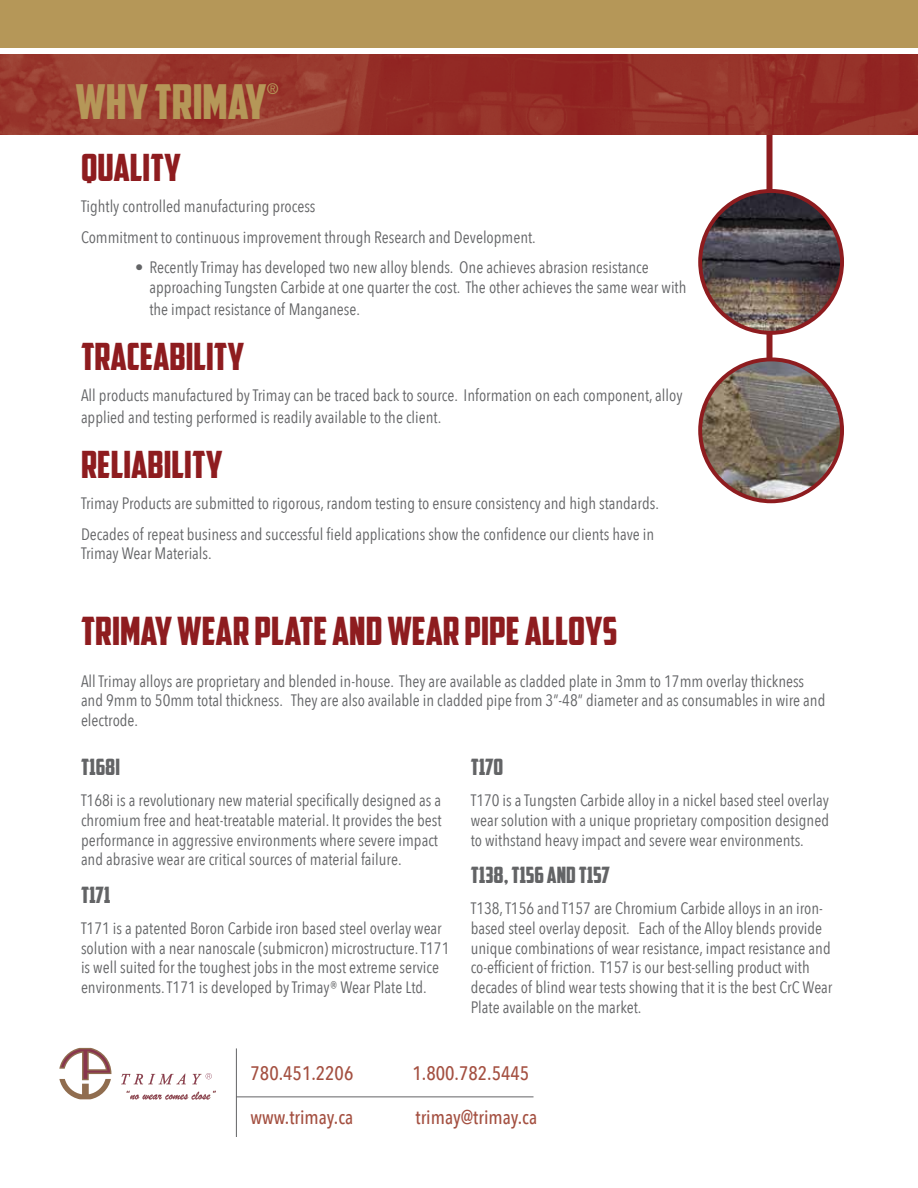
<style>
.page{position:relative;width:918px;height:1188px;background:#fff}
.page>*{position:absolute;margin:0;border:0;box-sizing:border-box;transform-origin:0 0}
.t1{font:48px "American Captain";color:#b59758}
.t2{font:39px "American Captain";color:#8e1c1f}
.t3{font:37.5px "American Captain";color:#8e1c1f}
.t4{font:22.5px "American Captain";color:#636466}
.t5{font:500 19.5px "Avenir Next Condensed";color:#a45041}
.t6{font:16.5px/19.8px "Avenir Next Condensed";color:#636466}
.t7{font:14.85px "American Captain";color:#b59758}
</style>
<div class="page">
<hr style="left:236px;top:1096px;width:298px;height:1px;background:#636466">
<hr style="left:236px;top:1048px;width:1px;height:89px;background:#636466">
<svg style="left:59px;top:1048px;width:52px;height:51px"></svg>
<svg style="left:121px;top:1074px;width:65px;height:10px"></svg>
<svg style="left:192px;top:1073px;width:20px;height:11px"></svg>
<svg style="left:126px;top:1091px;width:90px;height:9px"></svg>
<svg style="left:0;top:55px;width:918px;height:80px;background:#96322a"></svg>
<div style="left:767px;top:135px;width:6px;height:351px;background:#8e1c1f"></div>
<img style="left:700px;top:192px;width:142px;height:141px">
<div style="left:698px;top:189px;width:146px;height:146px;border:4px solid #8e1c1f;border-radius:50%"></div>
<img style="left:700px;top:361px;width:142px;height:139px">
<div style="left:698px;top:357px;width:146px;height:146px;border:4px solid #8e1c1f;border-radius:50%"></div>
<div style="left:0;top:0;width:918px;height:48px;background:#b59758"></div>
<h1 class="t1" style="left:76px;top:73px;width:193px">WHY TRIMAY</h1>
<p class="t7" style="left:267px;top:80px;width:13px">®</p>
<h3 class="t3" style="left:81px;top:145px;width:101px">QUALITY</h3>
<p class="t6" style="left:81px;top:190px;width:456px;line-height:30.6px">Tightly controlled manufacturing process<br>Commitment to continuous improvement through Research and Development.</p>
<p class="t6" style="left:149px;top:257px;width:539px;text-indent:-14px">• Recently Trimay has developed two new alloy blends. One achieves abrasion resistance approaching Tungsten Carbide at one quarter the cost. The other achieves the same wear with</p>
<p class="t6" style="left:149px;top:298px;width:212px">the impact resistance of Manganese.</p>
<h3 class="t3" style="left:81px;top:334px;width:165px">TRACEABILITY</h3>
<p class="t6" style="left:81px;top:384px;width:603px;line-height:21.6px">All products manufactured by Trimay can be traced back to source. Information on each component, alloy applied and testing performed is readily available to the client.</p>
<h3 class="t3" style="left:81px;top:442px;width:143px">RELIABILITY</h3>
<p class="t6" style="left:81px;top:487px;width:579px;line-height:30.6px">Trimay Products are submitted to rigorous, random testing to ensure consistency and high standards.<br>Decades of repeat business and successful field applications show the confidence our clients have in</p>
<p class="t6" style="left:81px;top:543px;width:132px">Trimay Wear Materials.</p>
<h2 class="t2" style="left:81px;top:607px;width:538px">TRIMAY WEAR PLATE AND WEAR PIPE ALLOYS</h2>
<p class="t6" style="left:81px;top:670px;width:746px">All Trimay alloys are proprietary and blended in-house. They are available as cladded plate in 3mm to 17mm overlay thickness and 9mm to 50mm total thickness. They are also available in cladded pipe from 3”-48” diameter and as consumables in wire and electrode.</p>
<h3 class="t4" style="left:81px;top:754px;width:41px">T168I</h3>
<p class="t6" style="left:81px;top:790px;width:362px">T168i is a revolutionary new material specifically designed as a chromium free and heat-treatable material. It provides the best performance in aggressive environments where severe impact and abrasive wear are critical sources of material failure.</p>
<h3 class="t4" style="left:81px;top:882px;width:31px">T171</h3>
<p class="t6" style="left:81px;top:917px;width:370px">T171 is a patented Boron Carbide iron based steel overlay wear solution with a near nanoscale (submicron) microstructure. T171 is well suited for the toughest jobs in the most extreme service environments. T171 is developed by Trimay® Wear Plate Ltd.</p>
<h3 class="t4" style="left:471px;top:754px;width:34px">T170</h3>
<p class="t6" style="left:471px;top:790px;width:360px;text-align:justify">T170 is a Tungsten Carbide alloy in a nickel based steel overlay wear solution with a unique proprietary composition designed to withstand heavy impact and severe wear environments.</p>
<h3 class="t4" style="left:471px;top:862px;width:141px">T138, T156 AND T157</h3>
<p class="t6" style="left:471px;top:898px;width:363px">T138, T156 and T157 are Chromium Carbide alloys in an iron&shy;based steel overlay deposit. Each of the Alloy blends provide unique combinations of wear resistance, impact resistance and co-efficient of friction. T157 is our best-selling product with decades of blind wear tests showing that it is the best CrC Wear Plate available on the market.</p>
<p class="t5" style="left:251px;top:1061px;width:104px">780.451.2206</p>
<p class="t5" style="left:413px;top:1061px;width:118px">1.800.782.5445</p>
<p class="t5" style="left:251px;top:1105px;width:104px">www.trimay.ca</p>
<p class="t5" style="left:416px;top:1105px;width:123px">trimay@trimay.ca</p>
</div>
